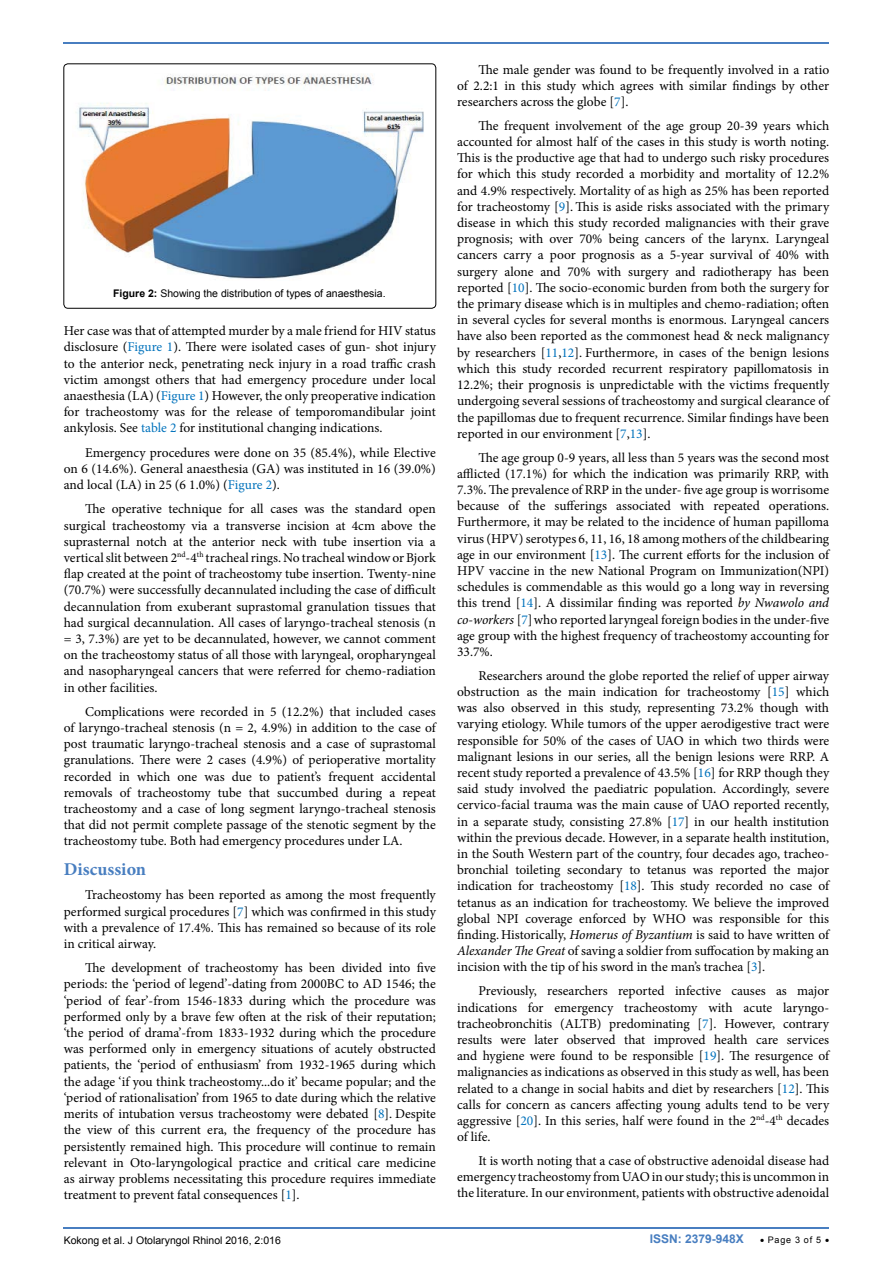
<style>
.page{position:relative;width:893px;height:1263px;background:#fff}
.page>*{position:absolute;margin:0;border:0;box-sizing:border-box;transform-origin:0 0}
.t1{font:700 18px "Minion Pro";color:#487ec0}
.t2{font:13.5px/16.2px "Minion Pro";color:#000;text-align:justify}
.t3{font:700 12px "Arial";color:#487ec0}
.t4{font:10.5px "Arial";color:#000}
.t5{font:9px "Arial";letter-spacing:.08em;color:#000}
.s1{font-weight:700}
.s2{color:#0072bc}
.s3{font-style:italic}
</style>
<div class="page">
<hr style="left:64px;top:1227px;width:765px;height:2px;background:#487ec0">
<hr style="left:64px;top:42px;width:765px;height:2px;background:#487ec0">
<div style="left:64px;top:64px;width:372px;height:244px;border:1px solid #000;border-radius:4px"></div>
<img style="left:76px;top:74px;width:348px;height:205px">
<p class="t4" style="left:113px;top:286px;width:274px"><span class="s1">Figure 2:</span> Showing the distribution of types of anaesthesia.</p>
<p class="t2" style="left:64px;top:323px;width:374px">Her case was that of attempted murder by a male friend for HIV status disclosure (<span class="s2">Figure 1</span>). There were isolated cases of gun- shot injury to the anterior neck, penetrating neck injury in a road traffic crash victim amongst others that had emergency procedure under local anaesthesia (LA) (<span class="s2">Figure 1</span>) However, the only preoperative indication for tracheostomy was for the release of temporomandibular joint ankylosis. See <span class="s2">table 2</span> for institutional changing indications.</p>
<p class="t2" style="left:64px;top:444px;width:374px;text-indent:21px">Emergency procedures were done on 35 (85.4%), while Elective on 6 (14.6%). General anaesthesia (GA) was instituted in 16 (39.0%) and local (LA) in 25 (6 1.0%) (<span class="s2">Figure 2</span>).</p>
<p class="t2" style="left:64px;top:501px;width:374px;text-indent:21px">The operative technique for all cases was the standard open surgical tracheostomy via a transverse incision at 4cm above the suprasternal notch at the anterior neck with tube insertion via a vertical slit between 2<sup>nd</sup>-4<sup>th</sup> tracheal rings. No tracheal window or Bjork flap created at the point of tracheostomy tube insertion. Twenty-nine (70.7%) were successfully decannulated including the case of difficult decannulation from exuberant suprastomal granulation tissues that had surgical decannulation. All cases of laryngo-tracheal stenosis (n = 3, 7.3%) are yet to be decannulated, however, we cannot comment on the tracheostomy status of all those with laryngeal, oropharyngeal and nasopharyngeal cancers that were referred for chemo-radiation in other facilities.</p>
<p class="t2" style="left:64px;top:703px;width:374px;text-indent:21px">Complications were recorded in 5 (12.2%) that included cases of laryngo-tracheal stenosis (n = 2, 4.9%) in addition to the case of post traumatic laryngo-tracheal stenosis and a case of suprastomal granulations. There were 2 cases (4.9%) of perioperative mortality recorded in which one was due to patient’s frequent accidental removals of tracheostomy tube that succumbed during a repeat tracheostomy and a case of long segment laryngo-tracheal stenosis that did not permit complete passage of the stenotic segment by the tracheostomy tube. Both had emergency procedures under LA.</p>
<h1 class="t1" style="left:64px;top:857px;width:84px">Discussion</h1>
<p class="t2" style="left:64px;top:887px;width:374px;text-indent:21px">Tracheostomy has been reported as among the most frequently performed surgical procedures [<span class="s2">7</span>] which was confirmed in this study with a prevalence of 17.4%. This has remained so because of its role in critical airway.</p>
<p class="t2" style="left:64px;top:960px;width:374px;text-indent:21px">The development of tracheostomy has been divided into five periods: the ‘period of legend’-dating from 2000BC to AD 1546; the ‘period of fear’-from 1546-1833 during which the procedure was performed only by a brave few often at the risk of their reputation; ‘the period of drama’-from 1833-1932 during which the procedure was performed only in emergency situations of acutely obstructed patients, the ‘period of enthusiasm’ from 1932-1965 during which the adage ‘if you think tracheostomy...do it’ became popular; and the ‘period of rationalisation’ from 1965 to date during which the relative merits of intubation versus tracheostomy were debated [<span class="s2">8</span>]. Despite the view of this current era, the frequency of the procedure has persistently remained high. This procedure will continue to remain relevant in Oto-laryngological practice and critical care medicine as airway problems necessitating this procedure requires immediate treatment to prevent fatal consequences [<span class="s2">1</span>].</p>
<p class="t2" style="left:457px;top:61px;width:374px;text-indent:21px">The male gender was found to be frequently involved in a ratio of 2.2:1 in this study which agrees with similar findings by other researchers across the globe [<span class="s2">7</span>].</p>
<p class="t2" style="left:457px;top:117px;width:374px;text-indent:21px">The frequent involvement of the age group 20-39 years which accounted for almost half of the cases in this study is worth noting.<br>This is the productive age that had to undergo such risky procedures for which this study recorded a morbidity and mortality of 12.2% and 4.9% respectively. Mortality of as high as 25% has been reported for tracheostomy [<span class="s2">9</span>]. This is aside risks associated with the primary disease in which this study recorded malignancies with their grave prognosis; with over 70% being cancers of the larynx. Laryngeal cancers carry a poor prognosis as a 5-year survival of 40% with surgery alone and 70% with surgery and radiotherapy has been reported [<span class="s2">10</span>]. The socio-economic burden from both the surgery for the primary disease which is in multiples and chemo-radiation; often in several cycles for several months is enormous. Laryngeal cancers have also been reported as the commonest head &amp; neck malignancy by researchers [<span class="s2">11</span>,<span class="s2">12</span>]. Furthermore, in cases of the benign lesions which this study recorded recurrent respiratory papillomatosis in 12.2%; their prognosis is unpredictable with the victims frequently undergoing several sessions of tracheostomy and surgical clearance of the papillomas due to frequent recurrence. Similar findings have been reported in our environment [<span class="s2">7</span>,<span class="s2">13</span>].</p>
<p class="t2" style="left:457px;top:449px;width:374px;text-indent:21px">The age group 0-9 years, all less than 5 years was the second most afflicted (17.1%) for which the indication was primarily RRP, with 7.3%. The prevalence of RRP in the under- five age group is worrisome because of the sufferings associated with repeated operations.<br>Furthermore, it may be related to the incidence of human papilloma virus (HPV) serotypes 6, 11, 16, 18 among mothers of the childbearing age in our environment [<span class="s2">13</span>]. The current efforts for the inclusion of HPV vaccine in the new National Program on Immunization(NPI) schedules is commendable as this would go a long way in reversing this trend [<span class="s2">14</span>]. A dissimilar finding was reported <span class="s3">by Nwawolo and co-workers</span> [<span class="s2">7</span>]who reported laryngeal foreign bodies in the under-five age group with the highest frequency of tracheostomy accounting for 33.7%.</p>
<p class="t2" style="left:457px;top:667px;width:374px;text-indent:21px">Researchers around the globe reported the relief of upper airway obstruction as the main indication for tracheostomy [<span class="s2">15</span>] which was also observed in this study, representing 73.2% though with varying etiology. While tumors of the upper aerodigestive tract were responsible for 50% of the cases of UAO in which two thirds were malignant lesions in our series, all the benign lesions were RRP. A recent study reported a prevalence of 43.5% [<span class="s2">16</span>] for RRP though they said study involved the paediatric population. Accordingly, severe cervico-facial trauma was the main cause of UAO reported recently, in a separate study, consisting 27.8% [<span class="s2">17</span>] in our health institution within the previous decade. However, in a separate health institution, in the South Western part of the country, four decades ago, tracheo&shy;bronchial toileting secondary to tetanus was reported the major indication for tracheostomy [<span class="s2">18</span>]. This study recorded no case of tetanus as an indication for tracheostomy. We believe the improved global NPI coverage enforced by WHO was responsible for this finding. Historically, <span class="s3">Homerus of Byzantium</span> is said to have written of <span class="s3">Alexander The Great</span> of saving a soldier from suffocation by making an incision with the tip of his sword in the man’s trachea [<span class="s2">3</span>].</p>
<p class="t2" style="left:457px;top:983px;width:374px;text-indent:21px">Previously, researchers reported infective causes as major indications for emergency tracheostomy with acute laryngo&shy;tracheobronchitis (ALTB) predominating [<span class="s2">7</span>]. However, contrary results were later observed that improved health care services and hygiene were found to be responsible [<span class="s2">19</span>]. The resurgence of malignancies as indications as observed in this study as well, has been related to a change in social habits and diet by researchers [<span class="s2">12</span>]. This calls for concern as cancers affecting young adults tend to be very aggressive [<span class="s2">20</span>]. In this series, half were found in the 2<sup>nd</sup>-4<sup>th</sup> decades of life.</p>
<p class="t2" style="left:457px;top:1153px;width:374px;text-indent:21px">It is worth noting that a case of obstructive adenoidal disease had emergency tracheostomy from UAO in our study; this is uncommon in the literature. In our environment, patients with obstructive adenoidal</p>
<p class="t4" style="left:64px;top:1234px;width:219px">Kokong et al. J Otolaryngol Rhinol 2016, 2:016</p>
<p class="t3" style="left:650px;top:1231px;width:96px">ISSN: 2379-948X</p>
<p class="t5" style="left:760px;top:1234px;width:71px">• Page 3 of 5 •</p>
</div>
